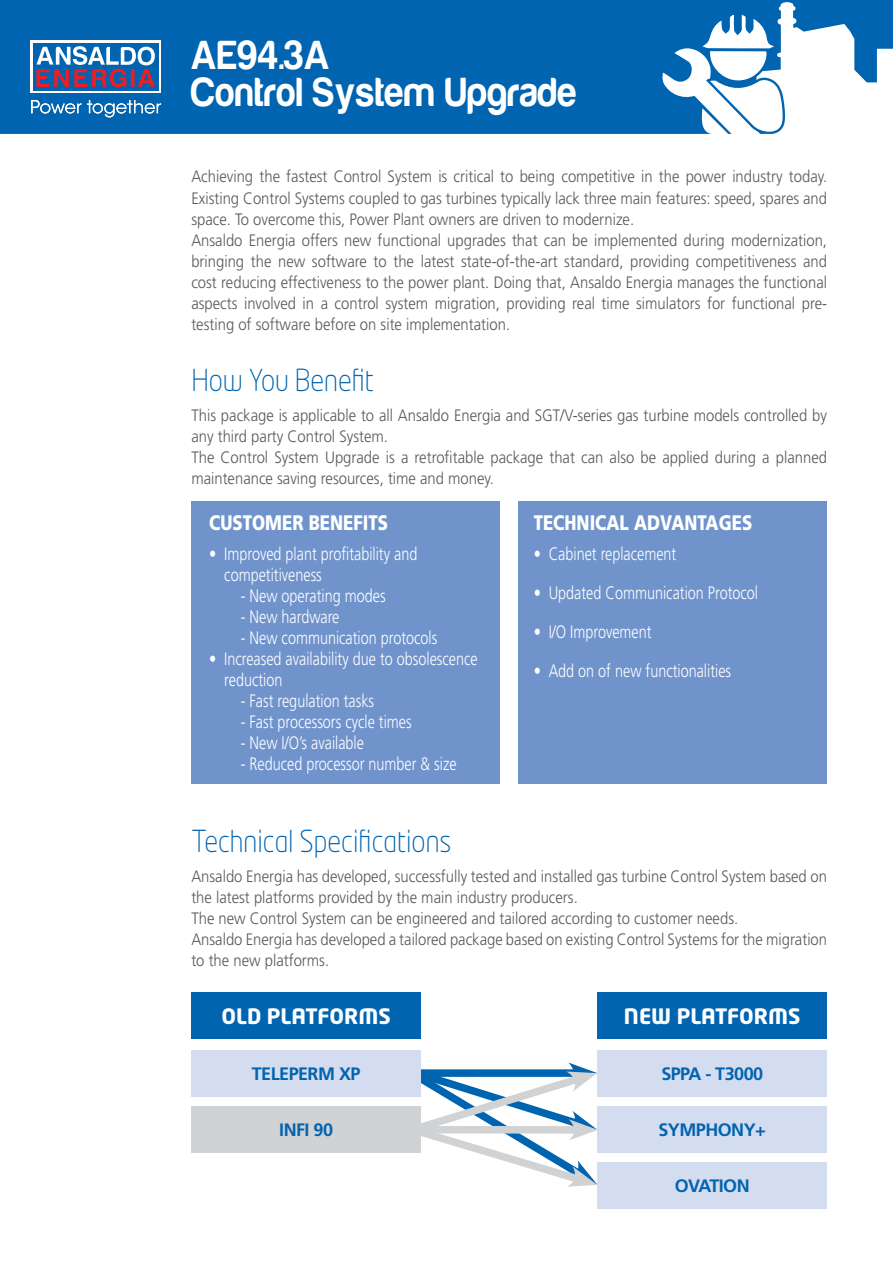
<style>
.page{position:relative;width:893px;height:1263px;background:#fff}
.page>*{position:absolute;margin:0;border:0;box-sizing:border-box;transform-origin:0 0}
.t1{font:42px/37.5px "Harabara";letter-spacing:.025em;color:#fff;scale:.9 1}
.t2{font:300 30px "Neo Tech Std";color:#0164b1;scale:.9 1}
.t3{font:900 21px "Frutiger LT Std";color:#fff;scale:.8 1}
.t4{font:700 21px "Neo Tech Std";color:#fff}
.t5{font:300 18px/21px "Frutiger LT Std";color:#fff;scale:.8 1}
.t6{font:700 18px "Frutiger LT Std";letter-spacing:-.03em;color:#0164b1}
.t7{font:300 16.5px/21px "Frutiger LT Std";color:#57585a;scale:.9 1}
</style>
<div class="page">
<svg style="left:398px;top:1062px;width:200px;height:125px"></svg>
<svg style="left:0;top:0;width:893px;height:134px;background:#1e75b9"></svg>
<svg style="left:702px;top:15px;width:82px;height:119px"></svg>
<div style="left:30px;top:40px;width:131px;height:53px;background:#fff"></div>
<div style="left:33px;top:43px;width:125px;height:48px;background:#0164b1"></div>
<svg style="left:36px;top:46px;width:119px;height:41px"></svg>
<svg style="left:31px;top:100px;width:130px;height:17px;background:#418bc4"></svg>
<div style="left:191px;top:502px;width:309px;height:282px;background:#7093cc"></div>
<div style="left:518px;top:502px;width:309px;height:282px;background:#7093cc"></div>
<div style="left:191px;top:992px;width:230px;height:47px;background:#0164b1"></div>
<div style="left:597px;top:992px;width:230px;height:47px;background:#0164b1"></div>
<div style="left:191px;top:1050px;width:230px;height:46px;background:#d4dcef"></div>
<div style="left:597px;top:1050px;width:230px;height:46px;background:#d4dcef"></div>
<div style="left:191px;top:1106px;width:230px;height:47px;background:#d1d2d4"></div>
<div style="left:597px;top:1106px;width:230px;height:47px;background:#d4dcef"></div>
<div style="left:597px;top:1162px;width:230px;height:47px;background:#d4dcef"></div>
<h1 class="t1" style="left:191px;top:37px;width:430px">AE94.3A<br>Control System Upgrade</h1>
<p class="t7" style="left:191px;top:167px;width:708px">Achieving the fastest Control System is critical to being competitive in the power industry today.<br>Existing Control Systems coupled to gas turbines typically lack three main features: speed, spares and space. To overcome this, Power Plant owners are driven to modernize.<br>Ansaldo Energia offers new functional upgrades that can be implemented during modernization, bringing the new software to the latest state-of-the-art standard, providing competitiveness and cost reducing effectiveness to the power plant. Doing that, Ansaldo Energia manages the functional aspects involved in a control system migration, providing real time simulators for functional pre&shy;testing of software before on site implementation.</p>
<h2 class="t2" style="left:191px;top:362px;width:204px">How You Benefit</h2>
<p class="t7" style="left:191px;top:405px;width:708px">This package is applicable to all Ansaldo Energia and SGT/V-series gas turbine models controlled by any third party Control System.<br>The Control System Upgrade is a retrofitable package that can also be applied during a planned maintenance saving resources, time and money.</p>
<p class="t3" style="left:209px;top:510px;width:225px">CUSTOMER BENEFITS</p>
<p class="t5" style="left:224px;top:543px;width:243px;text-indent:-15px">• Improved plant profitability and competitiveness</p>
<p class="t5" style="left:241px;top:585px;width:183px">- New operating modes</p>
<p class="t5" style="left:241px;top:606px;width:125px">- New hardware</p>
<p class="t5" style="left:241px;top:627px;width:247px">- New communication protocols</p>
<p class="t5" style="left:224px;top:648px;width:318px;text-indent:-15px">• Increased availability due to obsolescence reduction</p>
<p class="t5" style="left:241px;top:690px;width:168px">- Fast regulation tasks</p>
<p class="t5" style="left:241px;top:711px;width:215px">- Fast processors cycle times</p>
<p class="t5" style="left:241px;top:732px;width:156px">- New I/O’s available</p>
<p class="t5" style="left:241px;top:753px;width:271px">- Reduced processor number &amp; size</p>
<p class="t3" style="left:534px;top:510px;width:275px">TECHNICAL ADVANTAGES</p>
<p class="t5" style="left:534px;top:543px;width:180px">• Cabinet replacement</p>
<p class="t5" style="left:534px;top:582px;width:282px">• Updated Communication Protocol</p>
<p class="t5" style="left:534px;top:621px;width:149px">• I/O Improvement</p>
<p class="t5" style="left:534px;top:660px;width:248px">• Add on of new functionalities</p>
<h2 class="t2" style="left:191px;top:823px;width:290px">Technical Specifications</h2>
<p class="t7" style="left:191px;top:866px;width:708px">Ansaldo Energia has developed, successfully tested and installed gas turbine Control System based on the latest platforms provided by the main industry producers.<br>The new Control System can be engineered and tailored according to customer needs.<br>Ansaldo Energia has developed a tailored package based on existing Control Systems for the migration to the new platforms.</p>
<p class="t4" style="left:222px;top:1002px;width:171px">OLD PLATFORMS</p>
<p class="t4" style="left:624px;top:1002px;width:178px">NEW PLATFORMS</p>
<p class="t6" style="left:252px;top:1063px;width:110px">TELEPERM XP</p>
<p class="t6" style="left:661px;top:1063px;width:103px">SPPA - T3000</p>
<p class="t6" style="left:279px;top:1119px;width:55px">INFI 90</p>
<p class="t6" style="left:658px;top:1119px;width:109px">SYMPHONY+</p>
<p class="t6" style="left:675px;top:1175px;width:77px">OVATION</p>
</div>
